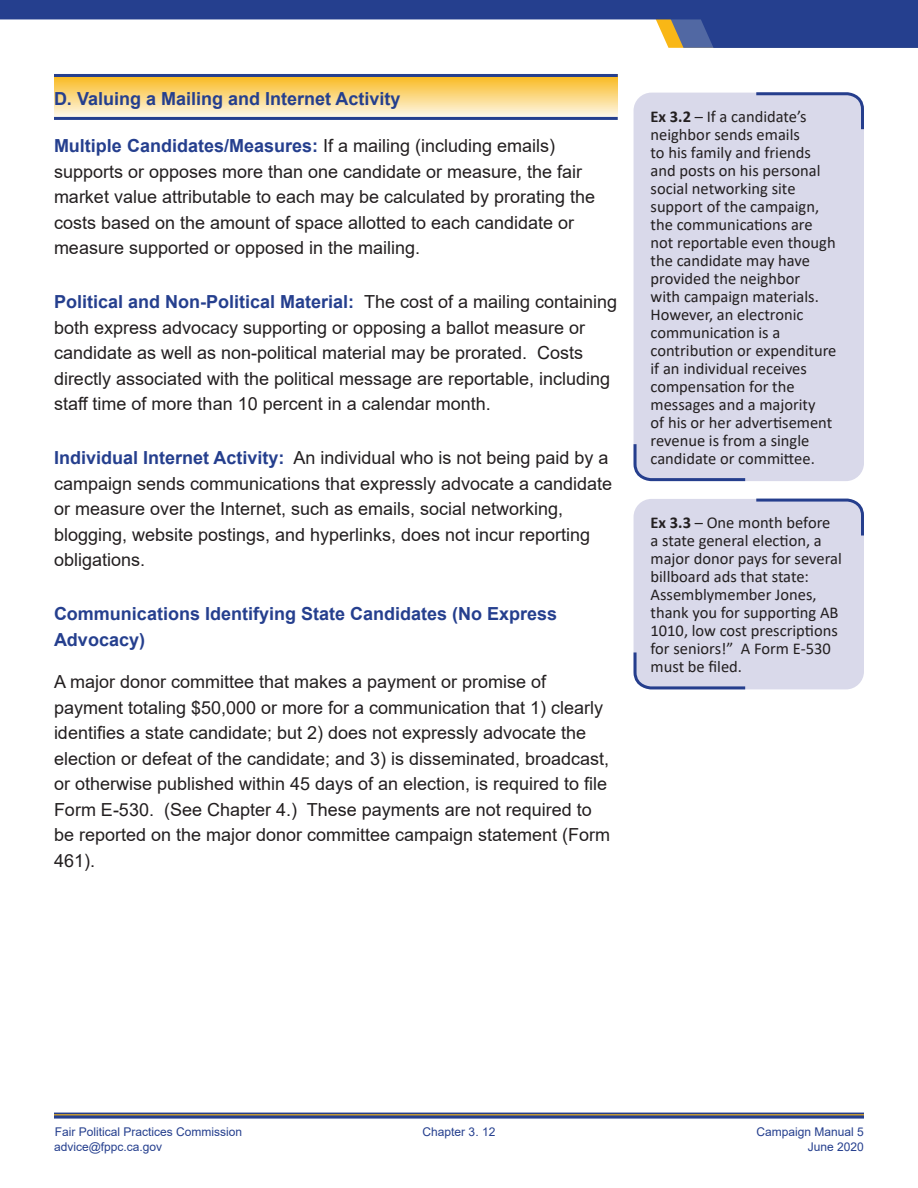
<style>
.page{position:relative;width:918px;height:1188px;background:#fff}
.page>*{position:absolute;margin:0;border:0;box-sizing:border-box;transform-origin:0 0}
.Main_Paragraph{font:18px/25.5px "Arial";color:#231f20}
.Heading2{font:700 18px/25.5px "Arial";color:#253f8e}
.Example___Quick_Tip{font:16.5px/18px "Calibri";color:#231f20}
.t1{font:12px/15px "Arial";color:#253f8e}
.s1{font-weight:700;color:#253f8e}
.s2{font-weight:700}
</style>
<div class="page">
<svg style="left:54px;top:77px;width:564px;height:40px;background:#fbd986"></svg>
<hr style="left:54px;top:74px;width:564px;height:3px;background:#253f8e">
<hr style="left:54px;top:117px;width:564px;height:3px;background:#253f8e">
<svg style="left:54px;top:1113px;width:810px;height:6px;background:#47588e"></svg>
<hr style="left:54px;top:1114px;width:810px;height:1px;background:#f9b716">
<svg style="left:0;top:0;width:918px;height:48px;fill:#253f8e"></svg>
<div style="left:634px;top:93px;width:230px;height:388px;background:#d9d9ea;border-radius:18px"></div>
<svg style="left:633px;top:441px;width:113px;height:41px"></svg>
<svg style="left:753px;top:92px;width:111px;height:38px"></svg>
<div style="left:634px;top:499px;width:230px;height:190px;background:#d9d9ea;border-radius:18px"></div>
<svg style="left:633px;top:649px;width:115px;height:41px"></svg>
<svg style="left:756px;top:498px;width:108px;height:38px"></svg>
<p class="Heading2" style="left:54px;top:87px;width:348px">D. Valuing a Mailing and Internet Activity</p>
<p class="Main_Paragraph" style="left:54px;top:133px;width:543px"><span class="s1">Multiple Candidates/Measures:</span> If a mailing (including emails) supports or opposes more than one candidate or measure, the fair market value attributable to each may be calculated by prorating the costs based on the amount of space allotted to each candidate or measure supported or opposed in the mailing.</p>
<p class="Main_Paragraph" style="left:54px;top:289px;width:565px"><span class="s1">Political and Non-Political Material:</span> The cost of a mailing containing both express advocacy supporting or opposing a ballot measure or candidate as well as non-political material may be prorated. Costs directly associated with the political message are reportable, including staff time of more than 10 percent in a calendar month.</p>
<p class="Main_Paragraph" style="left:54px;top:445px;width:560px"><span class="s1">Individual Internet Activity:</span> An individual who is not being paid by a campaign sends communications that expressly advocate a candidate or measure over the Internet, such as emails, social networking, blogging, website postings, and hyperlinks, does not incur reporting obligations.</p>
<h2 class="Heading2" style="left:54px;top:601px;width:505px">Communications Identifying State Candidates (No Express<br>Advocacy)</h2>
<p class="Main_Paragraph" style="left:54px;top:669px;width:558px">A major donor committee that makes a payment or promise of payment totaling $50,000 or more for a communication that 1) clearly identifies a state candidate; but 2) does not expressly advocate the election or defeat of the candidate; and 3) is disseminated, broadcast, or otherwise published within 45 days of an election, is required to file Form E-530. (See Chapter 4.) These payments are not required to be reported on the major donor committee campaign statement (Form 461).</p>
<p class="Example___Quick_Tip" style="left:651px;top:107px;width:187px"><span class="s2">Ex 3.2</span> – If a candidate’s neighbor sends emails<br>to his family and friends and posts on his personal social networking site support of the campaign, the communications are not reportable even though the candidate may have provided the neighbor<br>with campaign materials.<br>However, an electronic communication is a contribution or expenditure if an individual receives compensation for the messages and a majority<br>of his or her advertisement revenue is from a single candidate or committee.</p>
<p class="Example___Quick_Tip" style="left:651px;top:513px;width:193px"><span class="s2">Ex 3.3</span> – One month before a state general election, a major donor pays for several billboard ads that state:<br>Assemblymember Jones, thank you for supporting AB<br>1010, low cost prescriptions for seniors!” A Form E-530 must be filed.</p>
<p class="t1" style="left:54px;top:1124px;width:190px">Fair Political Practices Commission advice@fppc.ca.gov</p>
<p class="t1" style="left:423px;top:1124px;width:74px">Chapter 3. 12</p>
<p class="t1" style="left:757px;top:1124px;width:109px;text-align:right">Campaign Manual 5<br>June 2020</p>
</div>
